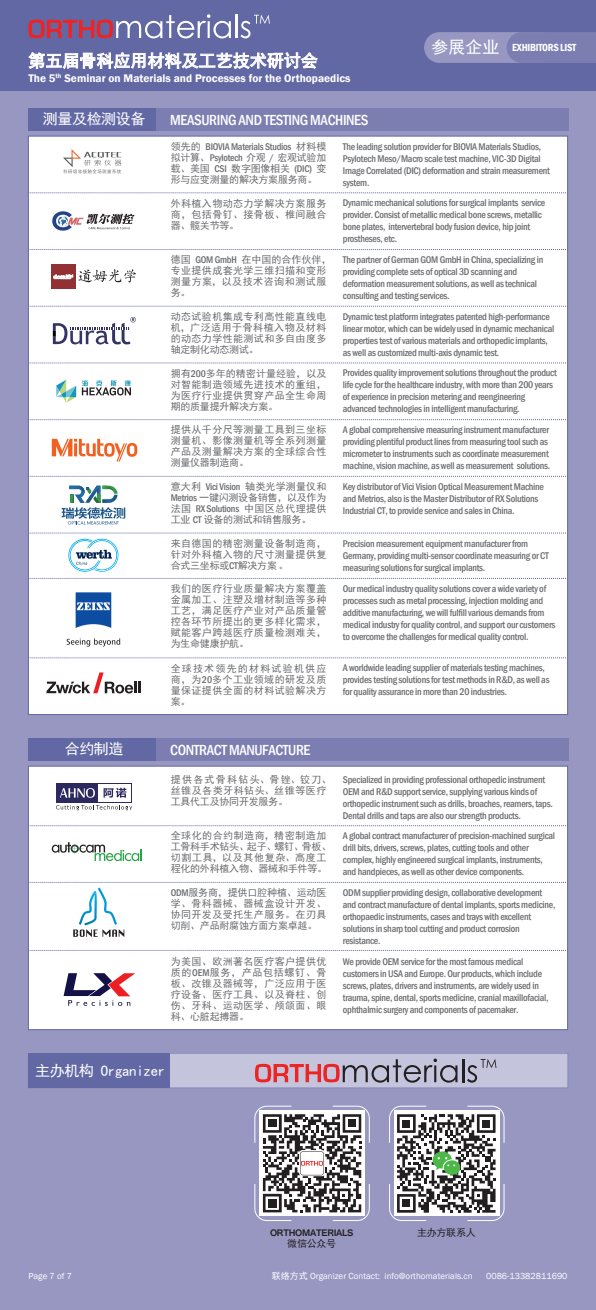
<style>
.page{position:relative;width:596px;height:1310px;background:#fff}
.page>*{position:absolute;margin:0;border:0;box-sizing:border-box;transform-origin:0 0}
.t1{font:17px "Sim Hei";color:#fff}
.t2{font:500 condensed 15px "Franklin Gothic";letter-spacing:-.025em;color:#fff}
.t3{font:15px "Sim Hei";letter-spacing:-.025em;color:#fff}
.t4{font:600 11.3px "Franklin Gothic";color:#fff}
.t5{font:600 condensed 10.6px "Franklin Gothic";letter-spacing:-.025em;color:#fff}
.t6{font:500 condensed 10px/12px "Franklin Gothic";letter-spacing:-.025em;color:#6c6d70}
.t7{font:10px/11px "Sim Hei";letter-spacing:.04em;color:#6c6d70;text-align:justify}
.t8{font:10px/11px "Sim Hei";letter-spacing:-.025em;color:#6c6d70}
.t9{font:700 10px "Gautami";letter-spacing:-.025em;color:#231f20}
.t10{font:10px "Sim Hei";letter-spacing:-.025em;color:#231f20}
.t11{font:9px "Franklin Gothic";color:#fff}
.s1{font-family:"Sim Hei";font-weight:400;font-stretch:normal;font-size:17px}
.s2{font-family:"Sim Hei";font-weight:400;font-stretch:normal}
.s3{font-family:"Franklin Gothic";font-weight:500;font-stretch:condensed}
.s4{font-family:"Sim Hei"}
</style>
<div class="page">
<div style="left:0;top:0;width:595px;height:1310px;background:#9797c2"></div>
<div style="left:0;top:0;width:595px;height:91px;background:#6268a4"></div>
<svg style="left:28px;top:1053px;width:539px;height:35px;background:#a29dbd"></svg>
<div style="left:125px;top:108px;width:442px;height:22px;background:#7c7eb2"></div>
<div style="left:28px;top:108px;width:128px;height:22px;background:#6268a4"></div>
<div style="left:125px;top:738px;width:442px;height:22px;background:#7c7eb2"></div>
<div style="left:28px;top:738px;width:128px;height:22px;background:#6268a4"></div>
<div style="left:28px;top:136px;width:539px;height:579px;background:#fff;border:1px solid #6268a4"></div>
<div style="left:28px;top:766px;width:539px;height:264px;background:#fff;border:1px solid #6268a4"></div>
<svg style="left:28px;top:14px;width:203px;height:24px"></svg>
<hr style="left:235px;top:15px;width:2px;height:23px;background:#fff">
<svg style="left:240px;top:15px;width:30px;height:23px"></svg>
<svg style="left:28px;top:52px;width:290px;height:17px"></svg>
<svg style="left:424px;top:32px;width:171px;height:31px;background:#8889b9"></svg>
<svg style="left:28px;top:192px;width:539px;height:1px"></svg>
<svg style="left:28px;top:249px;width:539px;height:1px"></svg>
<svg style="left:28px;top:306px;width:539px;height:1px"></svg>
<svg style="left:28px;top:362px;width:539px;height:1px"></svg>
<svg style="left:28px;top:419px;width:539px;height:1px"></svg>
<svg style="left:28px;top:476px;width:539px;height:1px"></svg>
<svg style="left:28px;top:578px;width:539px;height:1px"></svg>
<svg style="left:28px;top:657px;width:539px;height:1px"></svg>
<svg style="left:28px;top:825px;width:539px;height:1px"></svg>
<svg style="left:28px;top:950px;width:539px;height:1px"></svg>
<svg style="left:56px;top:805px;width:76px;height:5px"></svg>
<div style="left:56px;top:783px;width:76px;height:20px;background:#2c295f"></div>
<div style="left:99px;top:784px;width:32px;height:18px;background:#fff"></div>
<svg style="left:103px;top:788px;width:23px;height:9px"></svg>
<svg style="left:60px;top:788px;width:35px;height:10px"></svg>
<svg style="left:52px;top:842px;width:89px;height:19px"></svg>
<svg style="left:28px;top:882px;width:539px;height:55px"></svg>
<svg style="left:64px;top:973px;width:71px;height:33px"></svg>
<svg style="left:63px;top:149px;width:58px;height:25px"></svg>
<svg style="left:52px;top:211px;width:82px;height:20px"></svg>
<div style="left:51px;top:264px;width:24px;height:25px;background:#923033"></div>
<svg style="left:53px;top:269px;width:83px;height:14px"></svg>
<svg style="left:53px;top:317px;width:83px;height:27px"></svg>
<svg style="left:56px;top:380px;width:20px;height:23px"></svg>
<svg style="left:82px;top:380px;width:49px;height:15px"></svg>
<svg style="left:52px;top:439px;width:85px;height:22px"></svg>
<svg style="left:62px;top:486px;width:63px;height:38px"></svg>
<svg style="left:28px;top:532px;width:539px;height:40px"></svg>
<svg style="left:46px;top:672px;width:94px;height:21px"></svg>
<svg style="left:76px;top:592px;width:35px;height:36px"></svg>
<svg style="left:67px;top:638px;width:53px;height:8px"></svg>
<svg style="left:254px;top:1105px;width:116px;height:116px;background:#a09ea4"></svg>
<svg style="left:389px;top:1105px;width:115px;height:116px;background:#9d9fa2"></svg>
<h1 class="t1" style="left:28px;top:52px;width:291px">第五届骨科应用材料及工艺技术研讨会</h1>
<p class="t4" style="left:28px;top:71px;width:323px">The 5<sup>th</sup> Seminar on Materials and Processes for the Orthopaedics</p>
<h2 class="t3" style="left:43px;top:111px;width:104px">测量及检测设备</h2>
<h2 class="t2" style="left:170px;top:110px;width:200px">MEASURING AND TESTING MACHINES</h2>
<p class="t5" style="left:431px;top:41px;width:146px"><span class="s1">参展企业</span> EXHIBITORS LIST</p>
<p class="t6" style="left:170px;top:140px;width:157px"><span class="s2">领先的</span> BIOVIA Materials Studios <span class="s2">材料模</span></p>
<p class="t7" style="left:170px;top:152px;width:157px">拟计算、<span class="s3">Psylotech</span> 介观 <span class="s3">/</span> 宏观试验加载、美国 <span class="s3">CSI</span> 数字图像相关 <span class="s3">(DIC)</span> 变形与应变测量的解决方案服务商。</p>
<p class="t6" style="left:343px;top:140px;width:208px">The leading solution provider for BIOVIA Materials Studios, Psylotech Meso/Macro scale test machine, VIC-3D Digital Image Correlated (DIC) deformation and strain measurement system.</p>
<p class="t7" style="left:170px;top:198px;width:157px">外科植入物动态力学解决方案服务商，包括骨钉、接骨板、椎间融合器、髋关节等。</p>
<p class="t6" style="left:343px;top:197px;width:204px">Dynamic mechanical solutions for surgical implants service provider. Consist of metallic medical bone screws, metallic bone plates, intervertebral body fusion device, hip joint prostheses, etc.</p>
<p class="t7" style="left:170px;top:254px;width:162px;text-align:left">德国 <span class="s3">GOM GmbH</span> 在中国的合作伙伴，专业提供成套光学三维扫描和变形测量方案，以及技术咨询和测试服务。</p>
<p class="t6" style="left:343px;top:254px;width:202px">The partner of German GOM GmbH in China, specializing in providing complete sets of optical 3D scanning and deformation measurement solutions, as well as technical consulting and testing services.</p>
<p class="t7" style="left:170px;top:311px;width:157px">动态试验机集成专利高性能直线电机，广泛适用于骨科植入物及材料的动态力学性能测试和多自由度多轴定制化动态测试。</p>
<p class="t6" style="left:343px;top:310px;width:213px">Dynamic test platform integrates patented high-performance linear motor, which can be widely used in dynamic mechanical properties test of various materials and orthopedic implants, as well as customized multi-axis dynamic test.</p>
<p class="t7" style="left:170px;top:368px;width:157px">拥有<span class="s3">200</span>多年的精密计量经验，以及对智能制造领域先进技术的重组，为医疗行业提供贯穿产品全生命周期的质量提升解决方案。</p>
<p class="t6" style="left:343px;top:367px;width:215px">Provides quality improvement solutions throughout the product life cycle for the healthcare industry, with more than 200 years of experience in precision metering and reengineering advanced technologies in intelligent manufacturing.</p>
<p class="t7" style="left:170px;top:424px;width:157px">提供从千分尺等测量工具到三坐标测量机、影像测量机等全系列测量产品及测量解决方案的全球综合性测量仪器制造商。</p>
<p class="t6" style="left:343px;top:424px;width:209px">A global comprehensive measuring instrument manufacturer providing plentiful product lines from measuring tool such as micrometer to instruments such as coordinate measurement machine, vision machine, as well as measurement solutions.</p>
<p class="t8" style="left:170px;top:481px;width:157px">意大利 <span class="s3">Vici Vision</span> 轴类光学测量仪和<br><span class="s3">Metrios</span> 一键闪测设备销售，以及作为</p>
<p class="t6" style="left:170px;top:503px;width:157px"><span class="s2">法国</span> RXSolutions <span class="s2">中国区总代理提供</span></p>
<p class="t8" style="left:170px;top:514px;width:142px">工业 <span class="s3">CT</span> 设备的测试和销售服务。</p>
<p class="t6" style="left:342px;top:480px;width:202px">Key distributor of Vici Vision Optical Measurement Machine and Metrios, also is the Master Distributor of RX Solutions<br>Industrial CT, to provide service and sales in China.</p>
<p class="t7" style="left:170px;top:538px;width:157px">来自德国的精密测量设备制造商，针对外科植入物的尺寸测量提供复合式三坐标或<span class="s3">CT</span>解决方案。</p>
<p class="t6" style="left:342px;top:537px;width:207px">Precision measurement equipment manufacturer from<br>Germany, providing multi-sensor coordinate measuring or CT measuring solutions for surgical implants.</p>
<p class="t7" style="left:170px;top:583px;width:157px">我们的医疗行业质量解决方案覆盖金属加工、注塑及增材制造等多种工艺，满足医疗产业对产品质量管控各环节所提出的更多样化需求，赋能客户跨越医疗质量检测难关，为生命健康护航。</p>
<p class="t6" style="left:342px;top:582px;width:214px">Our medical industry quality solutions cover a wide variety of processes such as metal processing, injection molding and additive manufacturing, we will fulfill various demands from medical industry for quality control, and support our customers to overcome the challenges for medical quality control.</p>
<p class="t7" style="left:170px;top:662px;width:157px">全球技术领先的材料试验机供应商，为<span class="s3">20</span>多个工业领域的研发及质量保证提供全面的材料试验解决方案。</p>
<p class="t6" style="left:342px;top:662px;width:208px">A worldwide leading supplier of materials testing machines, provides testing solutions for test methods in R&amp;D, as well as for quality assurance in more than 20 industries.</p>
<h2 class="t3" style="left:65px;top:741px;width:60px">合约制造</h2>
<h2 class="t2" style="left:170px;top:740px;width:142px">CONTRACT MANUFACTURE</h2>
<p class="t7" style="left:170px;top:774px;width:162px;text-align:left">提供各式骨科钻头、骨锉、铰刀、丝锥及各类牙科钻头、丝锥等医疗工具代工及协同开发服务。</p>
<p class="t6" style="left:342px;top:773px;width:211px">Specialized in providing professional orthopedic instrument OEM and R&amp;D support service, supplying various kinds of orthopedic instrument such as drills, broaches, reamers, taps.<br>Dental drills and taps are also our strength products.</p>
<p class="t7" style="left:170px;top:830px;width:162px;text-align:left">全球化的合约制造商，精密制造加工骨科手术钻头、起子、螺钉、骨板、切割工具，以及其他复杂、高度工程化的外科植入物、器械和手件等。</p>
<p class="t6" style="left:342px;top:830px;width:214px">A global contract manufacturer of precision-machined surgical drill bits, drivers, screws, plates, cutting tools and other complex, highly engineered surgical implants, instruments, and handpieces, as well as other device components.</p>
<p class="t7" style="left:170px;top:887px;width:157px"><span class="s3">ODM</span>服务商，提供口腔种植、运动医学、骨科器械、器械盒设计开发、协同开发及受托生产服务。在刃具切削、产品耐腐蚀方面方案卓越。</p>
<p class="t6" style="left:342px;top:886px;width:214px">ODM supplier providing design, collaborative development and contract manufacture of dental implants, sports medicine, orthopaedic instruments, cases and trays with excellent solutions in sharp tool cutting and product corrosion resistance.</p>
<p class="t7" style="left:170px;top:956px;width:157px">为美国、欧洲著名医疗客户提供优质的<span class="s3">OEM</span>服务，产品包括螺钉、骨板、改锥及器械等，广泛应用于医疗设备、医疗工具、以及脊柱、创伤、牙科、运动医学、颅颌面、眼科、心脏起搏器。</p>
<p class="t6" style="left:342px;top:955px;width:207px">We provide OEM service for the most famous medical customers in USA and Europe. Our products, which include screws, plates, drivers and instruments, are widely used in trauma, spine, dental, sports medicine, cranial maxillofacial, ophthalmic surgery and components of pacemaker.</p>
<h2 class="t3" style="left:35px;top:1063px;width:132px">主办机构 Organizer</h2>
<p class="t11" style="left:28px;top:1270px;width:45px">Page 7 of 7</p>
<p class="t9" style="left:270px;top:1226px;width:85px">ORTHOMATERIALS</p>
<p class="t10" style="left:287px;top:1238px;width:50px">微信公众号</p>
<p class="t10" style="left:417px;top:1227px;width:60px">主办方联系人</p>
<p class="t11" style="left:271px;top:1270px;width:202px"><span class="s4">联络方式</span> Organizer Contact: info@orthomaterials.cn</p>
<p class="t11" style="left:486px;top:1270px;width:83px">0086-13382811690</p>
</div>
